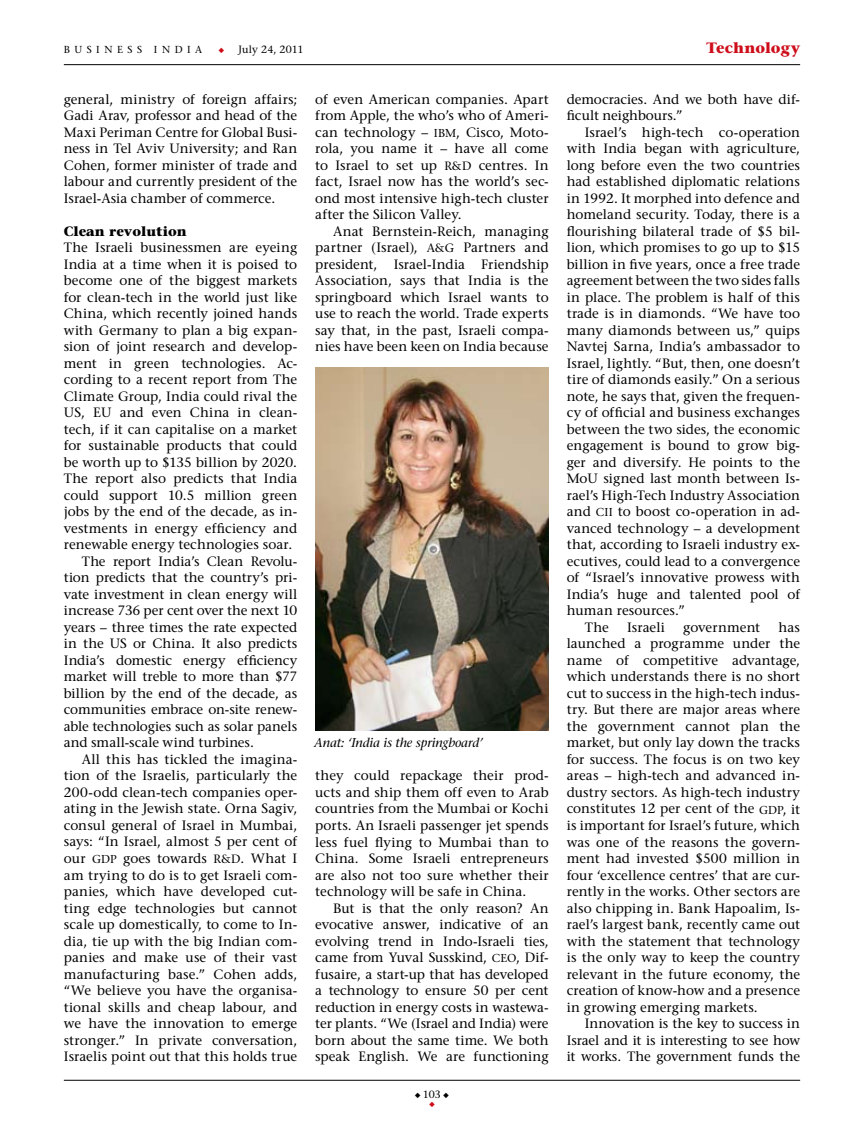
<style>
.page{position:relative;width:864px;height:1136px;background:#fff}
.page>*{position:absolute;margin:0;border:0;box-sizing:border-box;transform-origin:0 0}
.t1{font:700 15px "Stone Serif";letter-spacing:-.005em;color:#ce0d1a}
.t2{font:13.5px/16.5px "Stone Serif";letter-spacing:.005em;color:#000;text-align:justify}
.t3{font:13.5px "Stone Serif";letter-spacing:.025em;color:#000}
.t4{font:700 13.5px "Stone Serif";color:#000}
.t5{font:italic 12.75px "Stone Serif";letter-spacing:-.01em;color:#000}
.t6{font:10.5px "Stone Serif";color:#000}
.t7{font:10.2px "Stone Serif";letter-spacing:.455em;color:#000}
.s1{color:#ce0d1a}
.s2{font-family:"Stone Serif SC850";font-size:11.55px}
.s3{font-size:12px}
.s4{font-family:"Stone Serif SC850"}
</style>
<div class="page">
<hr style="left:64px;top:1079px;width:735px;height:1px;background:#000">
<hr style="left:64px;top:64px;width:735px;height:1px;background:#000">
<img style="left:315px;top:367px;width:233px;height:363px">
<p class="t7" style="left:64px;top:43px;width:140px">Business India</p>
<p class="t6" style="left:218px;top:43px;width:86px"><span class="s1">◆</span> July 24, 2011</p>
<p class="t1" style="left:706px;top:38px;width:95px">Technology</p>
<p class="t2" style="left:64px;top:90px;width:235px">general, ministry of foreign affairs; Gadi Arav, professor and head of the Maxi Periman Centre for Global Busi&shy;ness in Tel Aviv University; and Ran Cohen, former minister of trade and labour and currently president of the Israel-Asia chamber of commerce.</p>
<p class="t4" style="left:64px;top:222px;width:124px">Clean revolution</p>
<p class="t2" style="left:64px;top:239px;width:235px">The Israeli businessmen are eyeing India at a time when it is poised to become one of the biggest markets for clean-tech in the world just like China, which recently joined hands with Germany to plan a big expan&shy;sion of joint research and develop&shy;ment in green technologies. Ac&shy;cording to a recent report from The Climate Group, India could rival the US , EU</p>
<p class="t2" style="left:315px;top:90px;width:235px">of even American companies. Apart from Apple, the who’s who of Ameri&shy;can technology – <span class="s2">IBM</span>, Cisco, Moto&shy;rola, you name it – have all come to Israel to set up <span class="s3">r&amp;d</span> centres. In fact, Israel now has the world’s sec&shy;ond most intensive high-tech cluster after the Silicon Valley.</p>
<p class="t2" style="left:315px;top:222px;width:235px;text-indent:18px">Anat Bernstein-Reich, managing partner (Israel), <span class="s3">a&amp;g</span> Partners and president, Israel-India Friendship Association, says that India is the springboard which Israel wants to use to reach the world. Trade experts say that, in the past, Israeli compa&shy;nies have been keen on India because</p>
<p class="t2" style="left:566px;top:90px;width:235px">democracies. And we both have dif&shy;ficult neighbours.”</p>
<p class="t2" style="left:584px;top:123px;width:217px">Israel’s high-tech co-operation</p>
<p class="t3" style="left:566px;top:140px;width:235px">with India began with agriculture,</p>
<p class="t2" style="left:566px;top:156px;width:235px">long before even the two countries</p>
<p class="t2" style="left:566px;top:173px;width:235px">had established diplomatic relations</p>
<p class="t2" style="left:566px;top:189px;width:235px">in 1992. It morphed into defence and</p>
<p class="t2" style="left:566px;top:206px;width:235px">homeland security. Today, there is a</p>
<p class="t2" style="left:566px;top:222px;width:235px">flourishing bilateral trade of $5 bil-</p>
<p class="t2" style="left:566px;top:239px;width:235px">lion, which promises to go up to $15</p>
<p class="t2" style="left:566px;top:255px;width:235px">billion in five years, once a free trade</p>
<p class="t2" style="left:566px;top:272px;width:235px">agreement between the two sides falls</p>
<p class="t2" style="left:566px;top:288px;width:235px">in place. The problem is half of this</p>
<p class="t2" style="left:566px;top:305px;width:235px">trade is in diamonds. “We have too</p>
<p class="t2" style="left:566px;top:321px;width:235px">many diamonds between us,” quips</p>
<p class="t2" style="left:566px;top:338px;width:235px">Navtej Sarna, India’s ambassador to</p>
<p class="t2" style="left:566px;top:354px;width:235px">Israel, lightly. “But, then, one doesn’t</p>
<p class="t2" style="left:566px;top:371px;width:235px">tire of diamonds easily.” On a serious</p>
<p class="t2" style="left:566px;top:387px;width:235px">note, he says that, given the frequen-</p>
<p class="t2" style="left:566px;top:404px;width:235px">cy of official and business exchanges</p>
<p class="t2" style="left:566px;top:420px;width:235px">between the two sides, the economic</p>
<p class="t2" style="left:566px;top:437px;width:235px">engagement is bound to grow big-</p>
<p class="t2" style="left:566px;top:453px;width:235px">ger and diversify. He points to the</p>
<p class="t2" style="left:566px;top:470px;width:235px">MoU signed last month between Is-</p>
<p class="t2" style="left:566px;top:486px;width:235px">rael’s High-Tech Industry Association</p>
<p class="t2" style="left:566px;top:503px;width:235px">and <span class="s2">CII</span> to boost co-operation in ad-</p>
<p class="t2" style="left:566px;top:519px;width:235px">vanced technology – a development</p>
<p class="t2" style="left:566px;top:536px;width:235px">that, according to Israeli industry ex-</p>
<p class="t2" style="left:566px;top:552px;width:235px">ecutives, could lead to a convergence</p>
<p class="t2" style="left:566px;top:569px;width:235px">of “Israel’s innovative prowess with</p>
<p class="t2" style="left:566px;top:585px;width:235px">India’s huge and talented pool of</p>
<p class="t2" style="left:566px;top:602px;width:120px">human resources.”</p>
<p class="t2" style="left:584px;top:618px;width:26px">The</p>
<p class="t2" style="left:626px;top:618px;width:39px">Israeli</p>
<p class="t2" style="left:683px;top:618px;width:78px">government</p>
<p class="t2" style="left:120px;top:404px;width:179px">and even China in clean-</p>
<p class="t2" style="left:64px;top:420px;width:235px">tech, if it can capitalise on a market</p>
<p class="t2" style="left:64px;top:437px;width:235px">for sustainable products that could</p>
<p class="t2" style="left:64px;top:453px;width:235px">be worth up to $135 billion by 2020.</p>
<p class="t2" style="left:64px;top:470px;width:235px">The report also predicts that India</p>
<p class="t2" style="left:64px;top:486px;width:235px">could support 10.5 million green</p>
<p class="t2" style="left:64px;top:503px;width:235px">jobs by the end of the decade, as in-</p>
<p class="t3" style="left:64px;top:519px;width:235px">vestments in energy efficiency and</p>
<p class="t2" style="left:64px;top:536px;width:230px">renewable energy technologies soar.</p>
<p class="t2" style="left:82px;top:552px;width:217px">The report India’s Clean Revolu-</p>
<p class="t2" style="left:64px;top:569px;width:235px">tion predicts that the country’s pri-</p>
<p class="t2" style="left:64px;top:585px;width:235px">vate investment in clean energy will</p>
<p class="t2" style="left:64px;top:602px;width:235px">increase 736 per cent over the next 10</p>
<p class="t2" style="left:64px;top:618px;width:235px">years – three times the rate expected</p>
<p class="t2" style="left:64px;top:635px;width:235px">in the US or China. It also predicts</p>
<p class="t2" style="left:64px;top:651px;width:235px">India’s domestic energy efficiency</p>
<p class="t2" style="left:64px;top:668px;width:235px">market will treble to more than $77</p>
<p class="t2" style="left:64px;top:684px;width:235px">billion by the end of the decade, as</p>
<p class="t2" style="left:64px;top:701px;width:235px">communities embrace on-site renew-</p>
<p class="t2" style="left:64px;top:717px;width:235px">able technologies such as solar panels</p>
<p class="t2" style="left:64px;top:734px;width:191px">and small-scale wind turbines.</p>
<p class="t2" style="left:82px;top:750px;width:217px">All this has tickled the imagina-</p>
<p class="t2" style="left:64px;top:767px;width:235px">tion of the Israelis, particularly the</p>
<p class="t2" style="left:64px;top:783px;width:235px">200-odd clean-tech companies oper-</p>
<p class="t3" style="left:64px;top:800px;width:235px">ating in the Jewish state. Orna Sagiv,</p>
<p class="t2" style="left:64px;top:816px;width:235px">consul general of Israel in Mumbai,</p>
<p class="t2" style="left:64px;top:833px;width:235px">says: “In Israel, almost 5 per cent of</p>
<p class="t2" style="left:64px;top:849px;width:234px">our <span class="s2">GDP</span> goes towards <span class="s3">r&amp;d</span>. What I</p>
<p class="t2" style="left:64px;top:866px;width:235px">am trying to do is to get Israeli com-</p>
<p class="t2" style="left:64px;top:882px;width:235px">panies, which have developed cut-</p>
<p class="t2" style="left:64px;top:899px;width:235px">ting edge technologies but cannot</p>
<p class="t2" style="left:64px;top:915px;width:235px">scale up domestically, to come to In-</p>
<p class="t3" style="left:64px;top:932px;width:235px">dia, tie up with the big Indian com-</p>
<p class="t2" style="left:64px;top:948px;width:235px">panies and make use of their vast</p>
<p class="t2" style="left:64px;top:965px;width:235px">manufacturing base.” Cohen adds,</p>
<p class="t2" style="left:64px;top:981px;width:235px">“We believe you have the organisa-</p>
<p class="t2" style="left:64px;top:998px;width:235px">tional skills and cheap labour, and</p>
<p class="t2" style="left:64px;top:1014px;width:235px">we have the innovation to emerge</p>
<p class="t2" style="left:64px;top:1031px;width:235px">stronger.” In private conversation,</p>
<p class="t2" style="left:64px;top:1047px;width:235px">Israelis point out that this holds true</p>
<p class="t2" style="left:566px;top:618px;width:235px;text-indent:212px">has launched a programme under the name of competitive advantage, which understands there is no short cut to success in the high-tech indus&shy;try. But there are major areas where the government cannot plan the market, but only lay down the tracks for success. The focus is on two key areas – high-tech and advanced in&shy;dustry sectors. As high-tech industry constitutes 12 per cent of the <span class="s2">GDP</span>, it is important for Israel’s future, which was one of the reasons the govern&shy;ment had invested $500 million in four ‘excellence centres’ that are cur&shy;rently in the works. Other sectors are also chipping in. Bank Hapoalim, Is&shy;rael’s largest bank, recently came out with the statement that technology is the only way to keep the country relevant in the future economy, the creation of know-how and a presence in growing emerging markets.</p>
<p class="t2" style="left:566px;top:1014px;width:235px;text-indent:18px">Innovation is the key to success in Israel and it is interesting to see how it works. The government funds the</p>
<p class="t5" style="left:314px;top:735px;width:170px">Anat: ‘India is the springboard’</p>
<p class="t2" style="left:315px;top:767px;width:235px">they could repackage their prod&shy;ucts and ship them off even to Arab countries from the Mumbai or Kochi ports. An Israeli passenger jet spends less fuel flying to Mumbai than to China. Some Israeli entrepreneurs are also not too sure whether their technology will be safe in China.</p>
<p class="t2" style="left:315px;top:899px;width:235px;text-indent:18px">But is that the only reason? An evocative answer, indicative of an evolving trend in Indo-Israeli ties, came from Yuval Susskind, <span class="s2">CEO</span><span class="s4">,</span> Dif&shy;fusaire, a start-up that has developed a technology to ensure 50 per cent reduction in energy costs in wastewa&shy;ter plants. “We (Israel and India) were born about the same time. We both speak English. We are functioning</p>
<p class="t6" style="left:415px;top:1088px;width:35px">◆ 103 ◆</p>
</div>
